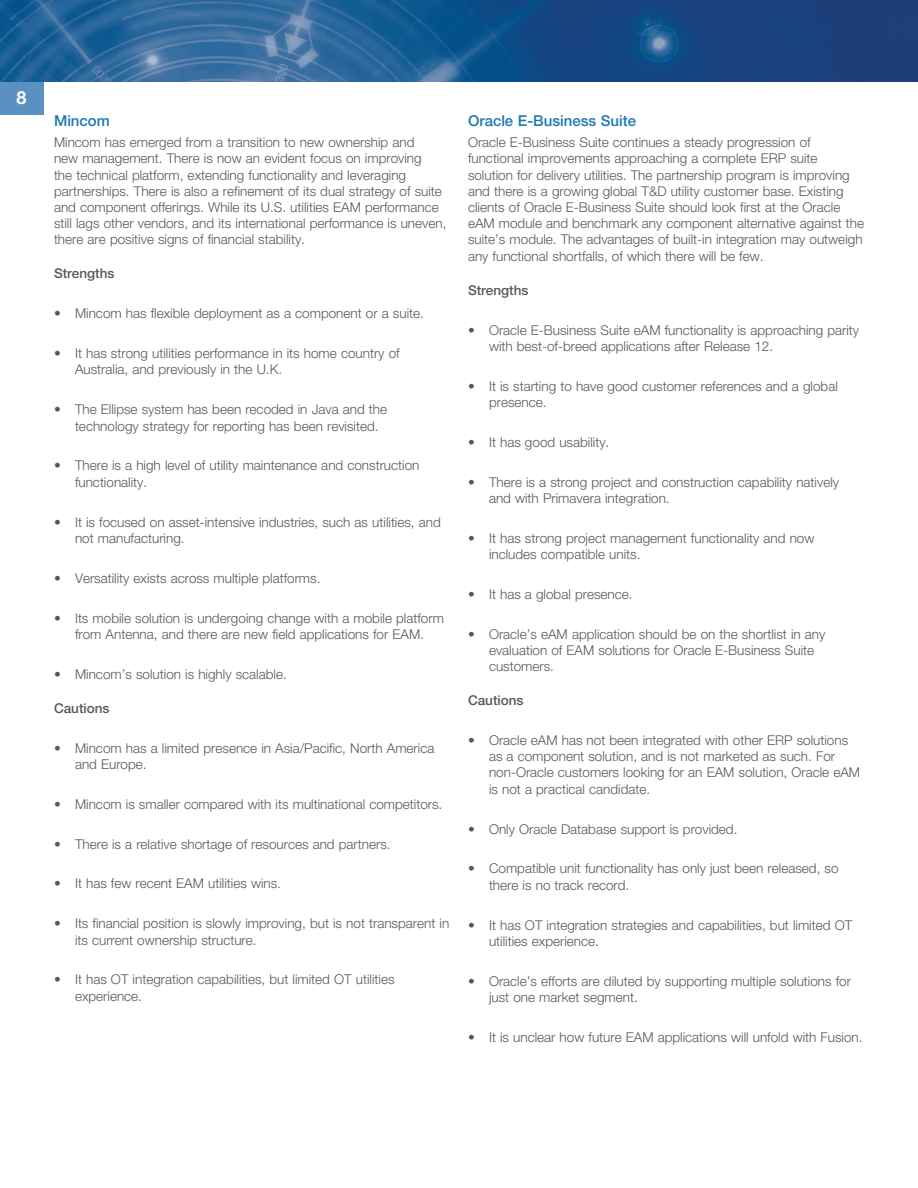
<style>
.page{position:relative;width:918px;height:1188px;background:#fff}
.page>*{position:absolute;margin:0;border:0;box-sizing:border-box;transform-origin:0 0}
.t1{font:700 18px "Helvetica Neue LT";color:#fff}
.subhead{font:500 15px "Helvetica Neue LT";color:#1b78b2}
.bullet{font:300 13.5px/16.2px "Helvetica Neue LT";color:#57585a}
.body{font:300 13.5px/16.2px "Helvetica Neue LT";color:#57585a}
.body-2{font:500 13.5px "Helvetica Neue LT";color:#57585a}
</style>
<div class="page">
<div style="left:0;top:79px;width:44px;height:36px;background:#5a90c2"></div>
<img style="left:0;top:0;width:918px;height:81px">
<h1 class="t1" style="left:17px;top:87px;width:12px">8</h1>
<p class="subhead" style="left:54px;top:111px;width:57px">Mincom</p>
<p class="body" style="left:54px;top:134px;width:394px">Mincom has emerged from a transition to new ownership and<br>new management. There is now an evident focus on improving<br>the technical platform, extending functionality and leveraging partnerships. There is also a refinement of its dual strategy of suite and component offerings. While its U.S. utilities EAM performance still lags other vendors, and its international performance is uneven, there are positive signs of financial stability.</p>
<p class="body-2" style="left:54px;top:266px;width:62px">Strengths</p>
<p class="bullet" style="left:54px;top:305px;width:371px">• Mincom has flexible deployment as a component or a suite.</p>
<p class="bullet" style="left:75px;top:345px;width:326px;text-indent:-21px">• It has strong utilities performance in its home country of<br>Australia, and previously in the U.K.</p>
<p class="bullet" style="left:75px;top:401px;width:314px;text-indent:-21px">• The Ellipse system has been recoded in Java and the technology strategy for reporting has been revisited.</p>
<p class="bullet" style="left:75px;top:457px;width:346px;text-indent:-21px">• There is a high level of utility maintenance and construction functionality.</p>
<p class="bullet" style="left:75px;top:513px;width:367px;text-indent:-21px">• It is focused on asset-intensive industries, such as utilities, and not manufacturing.</p>
<p class="bullet" style="left:54px;top:569px;width:268px">• Versatility exists across multiple platforms.</p>
<p class="bullet" style="left:54px;top:609px;width:391px;text-align:center">• Its mobile solution is undergoing change with a mobile platform from Antenna, and there are new field applications for EAM.</p>
<p class="bullet" style="left:54px;top:666px;width:234px">• Mincom’s solution is highly scalable.</p>
<p class="body-2" style="left:54px;top:700px;width:57px">Cautions</p>
<p class="bullet" style="left:75px;top:739px;width:361px;text-indent:-21px">• Mincom has a limited presence in Asia/Pacific, North America and Europe.</p>
<p class="bullet" style="left:54px;top:795px;width:390px">• Mincom is smaller compared with its multinational competitors.</p>
<p class="bullet" style="left:54px;top:835px;width:338px">• There is a relative shortage of resources and partners.</p>
<p class="bullet" style="left:54px;top:875px;width:229px">• It has few recent EAM utilities wins.</p>
<p class="bullet" style="left:75px;top:915px;width:376px;text-indent:-21px">• Its financial position is slowly improving, but is not transparent in its current ownership structure.</p>
<p class="bullet" style="left:75px;top:971px;width:321px;text-indent:-21px">• It has OT integration capabilities, but limited OT utilities experience.</p>
<p class="subhead" style="left:468px;top:111px;width:170px">Oracle E-Business Suite</p>
<p class="body" style="left:468px;top:134px;width:398px">Oracle E-Business Suite continues a steady progression of functional improvements approaching a complete ERP suite solution for delivery utilities. The partnership program is improving and there is a growing global T&amp;D utility customer base. Existing clients of Oracle E-Business Suite should look first at the Oracle eAM module and benchmark any component alternative against the suite’s module. The advantages of built-in integration may outweigh any functional shortfalls, of which there will be few.</p>
<p class="body-2" style="left:468px;top:282px;width:62px">Strengths</p>
<p class="bullet" style="left:489px;top:321px;width:372px;text-indent:-21px">• Oracle E-Business Suite eAM functionality is approaching parity with best-of-breed applications after Release 12.</p>
<p class="bullet" style="left:489px;top:377px;width:350px;text-indent:-21px">• It is starting to have good customer references and a global presence.</p>
<p class="bullet" style="left:468px;top:434px;width:143px">• It has good usability.</p>
<p class="bullet" style="left:489px;top:473px;width:352px;text-indent:-21px">• There is a strong project and construction capability natively and with Primavera integration.</p>
<p class="bullet" style="left:489px;top:530px;width:327px;text-indent:-21px">• It has strong project management functionality and now includes compatible units.</p>
<p class="bullet" style="left:468px;top:586px;width:166px">• It has a global presence.</p>
<p class="bullet" style="left:489px;top:626px;width:338px;text-indent:-21px">• Oracle’s eAM application should be on the shortlist in any evaluation of EAM solutions for Oracle E-Business Suite customers.</p>
<p class="body-2" style="left:468px;top:692px;width:57px">Cautions</p>
<p class="bullet" style="left:489px;top:732px;width:373px;text-indent:-21px">• Oracle eAM has not been integrated with other ERP solutions as a component solution, and is not marketed as such. For non-Oracle customers looking for an EAM solution, Oracle eAM is not a practical candidate.</p>
<p class="bullet" style="left:468px;top:820px;width:271px">• Only Oracle Database support is provided.</p>
<p class="bullet" style="left:489px;top:860px;width:351px;text-indent:-21px">• Compatible unit functionality has only just been released, so there is no track record.</p>
<p class="bullet" style="left:489px;top:916px;width:365px;text-indent:-21px">• It has OT integration strategies and capabilities, but limited OT utilities experience.</p>
<p class="bullet" style="left:489px;top:972px;width:364px;text-indent:-21px">• Oracle’s efforts are diluted by supporting multiple solutions for just one market segment.</p>
<p class="bullet" style="left:468px;top:1029px;width:396px">• It is unclear how future EAM applications will unfold with Fusion.</p>
</div>
